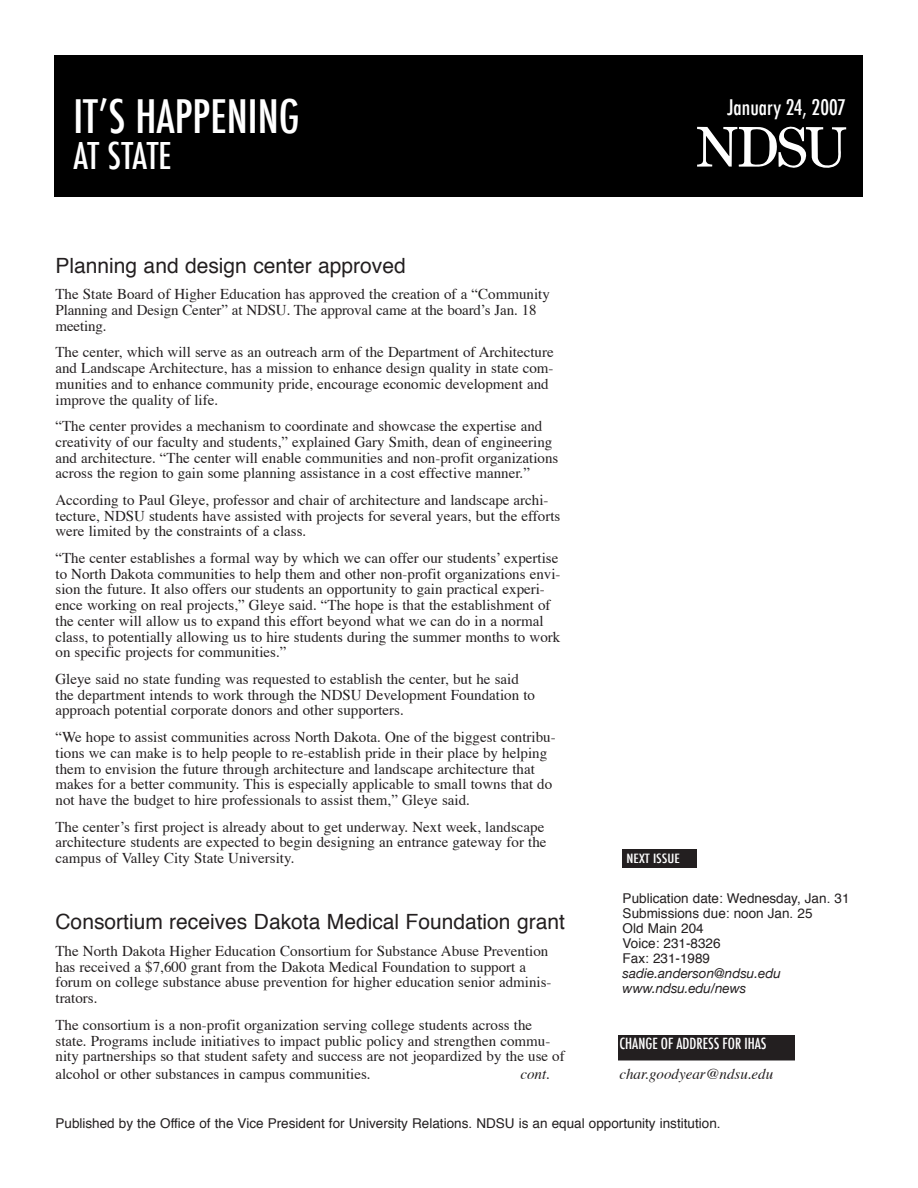
<style>
.page{position:relative;width:918px;height:1188px;background:#fff}
.page>*{position:absolute;margin:0;border:0;box-sizing:border-box;transform-origin:0 0}
.t1{font:500 condensed 45px "Futura";color:#fff}
.t2{font:500 condensed 36px "Futura";letter-spacing:-.015em;color:#fff}
.headline{font:21px "Helvetica";color:#231f20}
.t3{font:500 condensed 21px "Futura";color:#fff}
.bodytext{font:15px/15.8px "Times";color:#231f20}
.bodytext-2{font:italic 15px "Times";color:#231f20}
.t4{font:500 condensed 15px "Futura";color:#fff}
.sidebar_text{font:13.5px/15px "Helvetica";color:#231f20}
.t5{font:500 condensed 12.45px "Futura";color:#fff;scale:1.2 1}
.s1{font-family:"Helvetica Neue";font-style:italic}
</style>
<div class="page">
<div style="left:54px;top:55px;width:808px;height:141px;background:#000"></div>
<svg style="left:697px;top:126px;width:149px;height:43px"></svg>
<div style="left:622px;top:849px;width:75px;height:18px;background:#231f20"></div>
<div style="left:619px;top:1036px;width:175px;height:24px;background:#231f20"></div>
<div style="left:618px;top:1035px;width:177px;height:26px;border:2px solid #231f20"></div>
<p class="t1" style="left:74px;top:87px;width:228px">ITʼS HAPPENING</p>
<p class="t2" style="left:74px;top:133px;width:100px">AT STATE</p>
<p class="headline" style="left:56px;top:247px;width:352px">Planning and design center approved</p>
<p class="bodytext" style="left:56px;top:285px;width:496px">The State Board of Higher Education has approved the creation of a “Community<br>Planning and Design Center” at NDSU. The approval came at the board’s Jan. 18 meeting.</p>
<p class="bodytext" style="left:56px;top:343px;width:500px">The center, which will serve as an outreach arm of the Department of Architecture and Landscape Architecture, has a mission to enhance design quality in state com&shy;munities and to enhance community pride, encourage economic development and improve the quality of life.</p>
<p class="bodytext" style="left:56px;top:417px;width:504px">“The center provides a mechanism to coordinate and showcase the expertise and creativity of our faculty and students,” explained Gary Smith, dean of engineering and architecture. “The center will enable communities and non-profit organizations across the region to gain some planning assistance in a cost effective manner.”</p>
<p class="bodytext" style="left:56px;top:491px;width:506px">According to Paul Gleye, professor and chair of architecture and landscape archi&shy;tecture, NDSU students have assisted with projects for several years, but the efforts were limited by the constraints of a class.</p>
<p class="bodytext" style="left:56px;top:549px;width:506px">“The center establishes a formal way by which we can offer our students’ expertise to North Dakota communities to help them and other non-profit organizations envi&shy;sion the future. It also offers our students an opportunity to gain practical experi&shy;ence working on real projects,” Gleye said. “The hope is that the establishment of the center will allow us to expand this effort beyond what we can do in a normal class, to potentially allowing us to hire students during the summer months to work on specific projects for communities.”</p>
<p class="bodytext" style="left:56px;top:670px;width:481px">Gleye said no state funding was requested to establish the center, but he said the department intends to work through the NDSU Development Foundation to approach potential corporate donors and other supporters.</p>
<p class="bodytext" style="left:56px;top:728px;width:502px">“We hope to assist communities across North Dakota. One of the biggest contribu&shy;tions we can make is to help people to re-establish pride in their place by helping them to envision the future through architecture and landscape architecture that makes for a better community. This is especially applicable to small towns that do not have the budget to hire professionals to assist them,” Gleye said.</p>
<p class="bodytext" style="left:56px;top:817px;width:493px">The center’s first project is already about to get underway. Next week, landscape architecture students are expected to begin designing an entrance gateway for the campus of Valley City State University.</p>
<p class="headline" style="left:56px;top:904px;width:511px">Consortium receives Dakota Medical Foundation grant</p>
<p class="bodytext" style="left:56px;top:942px;width:498px">The North Dakota Higher Education Consortium for Substance Abuse Prevention has received a $7,600 grant from the Dakota Medical Foundation to support a forum on college substance abuse prevention for higher education senior adminis&shy;trators.</p>
<p class="bodytext" style="left:56px;top:1016px;width:511px">The consortium is a non-profit organization serving college students across the state. Programs include initiatives to impact public policy and strengthen commu&shy;nity partnerships so that student safety and success are not jeopardized by the use of</p>
<p class="bodytext" style="left:56px;top:1065px;width:317px">alcohol or other substances in campus communities.</p>
<p class="bodytext-2" style="left:521px;top:1061px;width:31px">cont.</p>
<p class="t3" style="left:727px;top:93px;width:120px">January 24, 2007</p>
<p class="t5" style="left:627px;top:850px;width:46px">NEXT ISSUE</p>
<p class="sidebar_text" style="left:623px;top:890px;width:228px">Publication date: Wednesday, Jan. 31<br>Submissions due: noon Jan. 25<br>Old Main 204<br>Voice: 231-8326<br>Fax: 231-1989 <span class="s1">sadie.anderson@ndsu.edu www.ndsu.edu/news</span></p>
<p class="t4" style="left:620px;top:1034px;width:148px">CHANGE OF ADDRESS FOR IHAS</p>
<p class="bodytext-2" style="left:620px;top:1061px;width:155px">char.goodyear@ndsu.edu</p>
<p class="sidebar_text" style="left:56px;top:1115px;width:667px">Published by the Office of the Vice President for University Relations. NDSU is an equal opportunity institution.</p>
</div>
